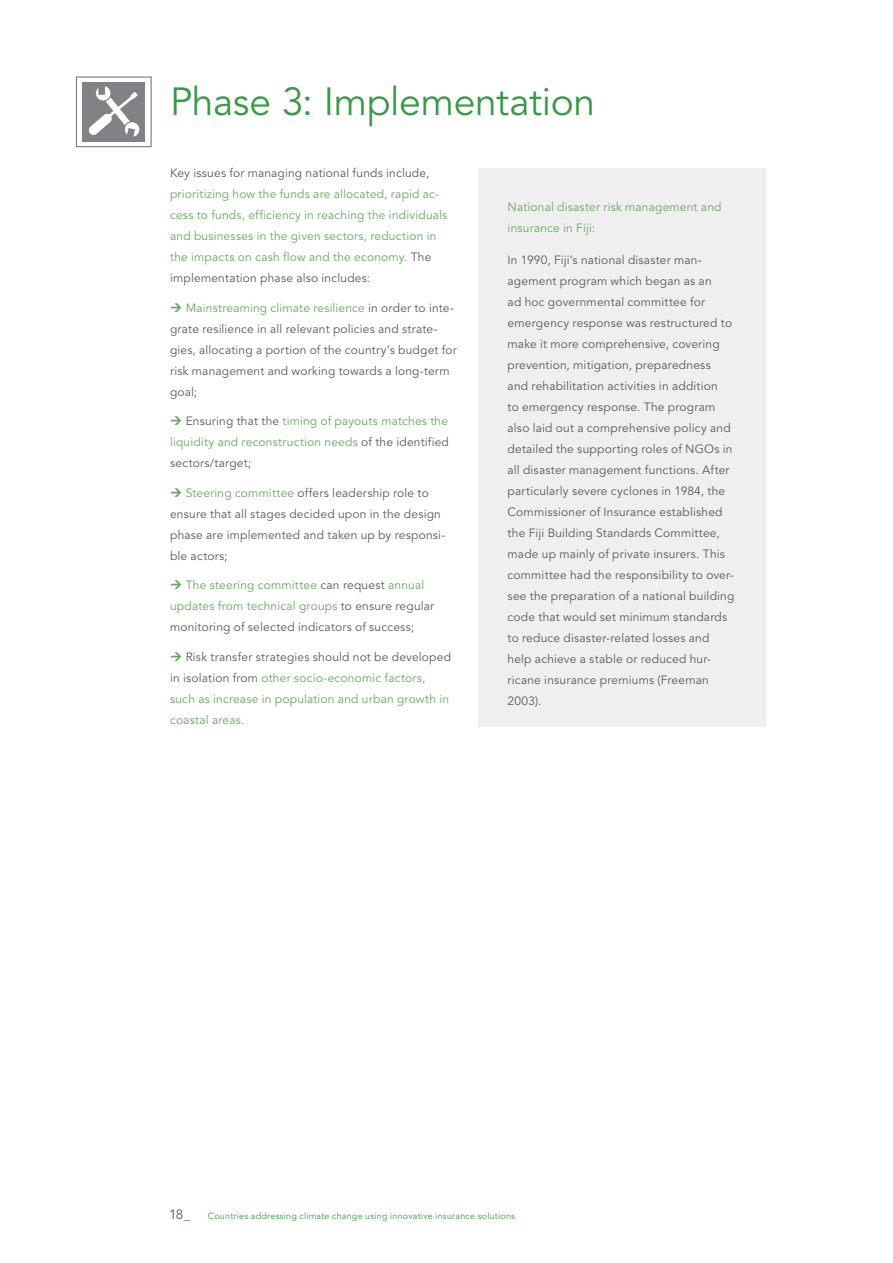
<style>
.page{position:relative;width:893px;height:1263px;background:#fff}
.page>*{position:absolute;margin:0;border:0;box-sizing:border-box;transform-origin:0 0}
.t1{font:39px "Avenir";letter-spacing:-.01em;color:#389946}
.t2{font:13.5px "Avenir";color:#58595b}
.t3{font:12px/21px "Avenir";letter-spacing:.015em;color:#58595b}
.t4{font:12px/21px "Avenir";letter-spacing:.015em;color:#68a760}
.t5{font:9px "Avenir";letter-spacing:.025em;color:#389946}
.s1{color:#58595b}
.s2{color:#68a760}
.s3{color:#389946}
</style>
<div class="page">
<div style="left:478px;top:168px;width:287px;height:559px;background:#efeff0"></div>
<div style="left:76px;top:76px;width:76px;height:71px;border:1px solid #808285"></div>
<div style="left:83px;top:82px;width:62px;height:60px;background:#808285"></div>
<div style="left:95px;top:85px;width:17px;height:17px;border:1px solid #808285;border-radius:50%"></div>
<div style="left:124px;top:121px;width:17px;height:17px;border:1px solid #808285;border-radius:50%"></div>
<div style="left:98px;top:86px;width:7px;height:9px;background:#808285"></div>
<svg style="left:88px;top:87px;width:52px;height:51px"></svg>
<h1 class="t1" style="left:170px;top:79px;width:427px">Phase 3: Implementation</h1>
<p class="t3" style="left:170px;top:163px;width:261px">Key issues for managing national funds include,</p>
<p class="t4" style="left:170px;top:184px;width:279px">prioritizing how the funds are allocated, rapid ac&shy;cess to funds, efficiency in reaching the individuals and businesses in the given sectors, reduction in the impacts on cash flow and the economy. <span class="s1">The implementation phase also includes:</span></p>
<p class="t3" style="left:170px;top:297px;width:288px;text-indent:16px"><span class="s2">Mainstreaming climate resilience</span> in order to inte&shy;grate resilience in all relevant policies and strate&shy;gies, allocating a portion of the country’s budget for risk management and working towards a long-term goal;</p>
<p class="t4" style="left:170px;top:411px;width:280px;text-align:justify;text-indent:16px"><span class="s1">Ensuring that the</span> timing of payouts matches the liquidity and reconstruction needs <span class="s1">of the identified sectors/target;</span></p>
<p class="t3" style="left:170px;top:482px;width:277px;text-indent:16px"><span class="s2">Steering committee</span> offers leadership role to ensure that all stages decided upon in the design phase are implemented and taken up by responsi&shy;ble actors;</p>
<p class="t3" style="left:170px;top:575px;width:266px;text-indent:16px"><span class="s2">The steering committee</span> can request <span class="s2">annual updates from technical groups</span> to ensure regular monitoring of selected indicators of success;</p>
<p class="t4" style="left:170px;top:646px;width:282px;text-indent:16px"><span class="s1">Risk transfer strategies should not be developed in isolation from</span> other socio-economic factors, such as increase in population and urban growth in coastal areas.</p>
<p class="t4" style="left:508px;top:197px;width:215px">National disaster risk management and insurance in Fiji:</p>
<p class="t3" style="left:508px;top:249px;width:228px">In 1990, Fiji’s national disaster man&shy;agement program which began as an<br>ad hoc governmental committee for emergency response was restructured to make it more comprehensive, covering prevention, mitigation, preparedness and rehabilitation activities in addition<br>to emergency response. The program also laid out a comprehensive policy and detailed the supporting roles of NGOs in all disaster management functions. After particularly severe cyclones in 1984, the Commissioner of Insurance established the Fiji Building Standards Committee, made up mainly of private insurers. This committee had the responsibility to over&shy;see the preparation of a national building code that would set minimum standards to reduce disaster-related losses and help achieve a stable or reduced hur&shy;ricane insurance premiums (Freeman 2003).</p>
<p class="t2" style="left:169px;top:1207px;width:23px">18<span class="s3">_</span></p>
<p class="t5" style="left:208px;top:1211px;width:309px">Countries addressing climate change using innovative insurance solutions</p>
</div>
